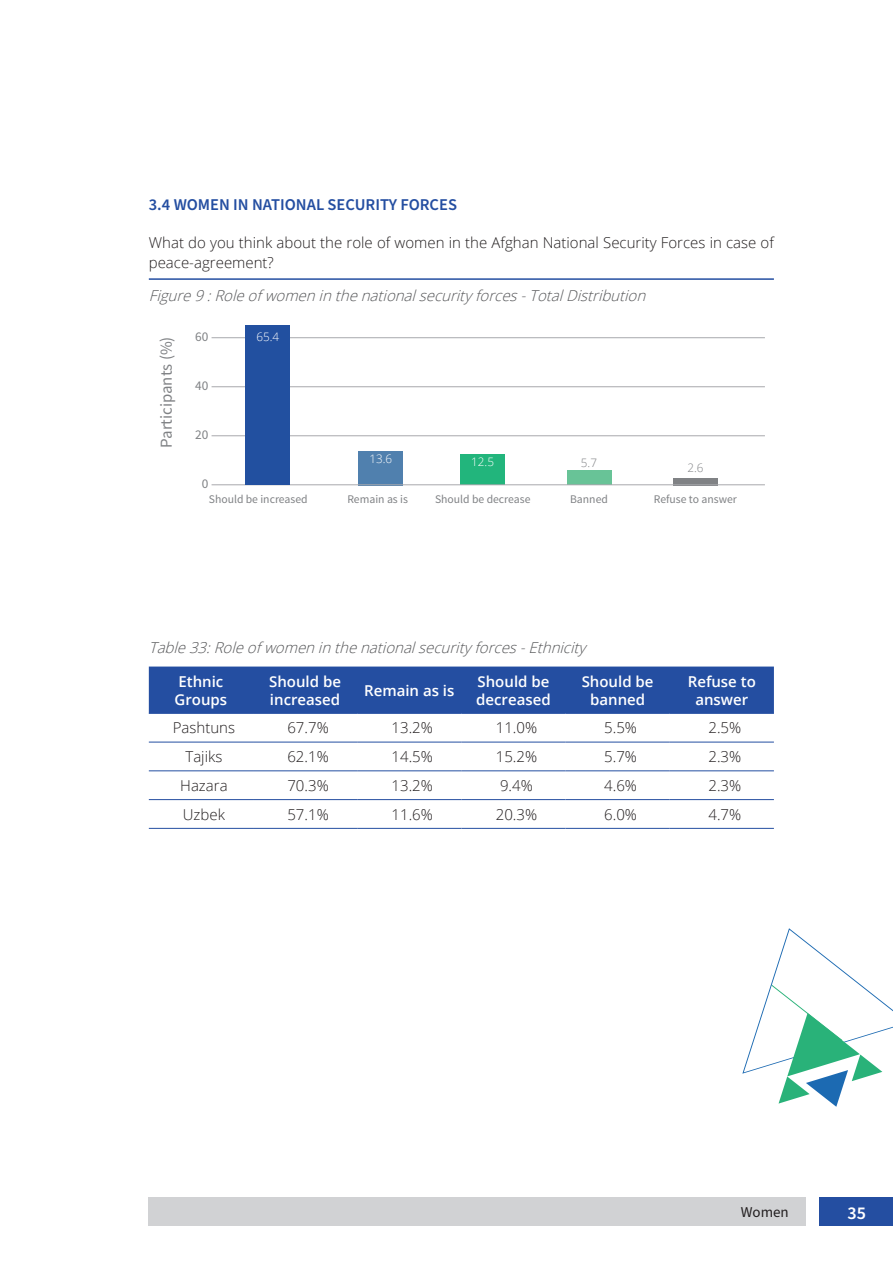
<style>
.page{position:relative;width:893px;height:1263px;background:#fff}
.page>*{position:absolute;margin:0;border:0;box-sizing:border-box;transform-origin:0 0}
.t1{font:600 18px "Source Sans Pro";color:#fff}
.t2{font:16.65px "Source Sans Pro";color:#808285}
.t3{font:600 16.5px "Source Sans Pro";color:#244ea1}
.t4{font:300 15px/19.8px "Open Sans";color:#231f20}
.t5{font:italic 300 15px "Open Sans";color:#57585a}
.t6{font:600 15px/18px "Open Sans";color:#fff}
.t7{font:15px "Source Sans Pro";color:#231f20}
.t8{font:13.35px "Source Sans Pro";color:#808285}
.t9{font:11.7px "Source Sans Pro";color:#808285}
.t10{font:300 11.7px "Open Sans";color:#fff}
.t11{font:300 11.7px "Open Sans";color:#808285}
</style>
<div class="page">
<div style="left:819px;top:1197px;width:74px;height:29px;background:#244ea1"></div>
<div style="left:149px;top:1197px;width:657px;height:29px;background:#d1d2d4"></div>
<div style="left:149px;top:666px;width:625px;height:47px;background:#244ea1"></div>
<hr style="left:149px;top:742px;width:104px;height:1px;background:#244ea1">
<hr style="left:253px;top:742px;width:104px;height:1px;background:#244ea1">
<hr style="left:357px;top:742px;width:104px;height:1px;background:#244ea1">
<hr style="left:461px;top:742px;width:105px;height:1px;background:#244ea1">
<hr style="left:566px;top:742px;width:104px;height:1px;background:#244ea1">
<hr style="left:670px;top:742px;width:104px;height:1px;background:#244ea1">
<hr style="left:149px;top:770px;width:104px;height:1px;background:#244ea1">
<hr style="left:253px;top:770px;width:104px;height:1px;background:#244ea1">
<hr style="left:357px;top:770px;width:104px;height:1px;background:#244ea1">
<hr style="left:461px;top:770px;width:105px;height:1px;background:#244ea1">
<hr style="left:566px;top:770px;width:104px;height:1px;background:#244ea1">
<hr style="left:670px;top:770px;width:104px;height:1px;background:#244ea1">
<hr style="left:149px;top:799px;width:104px;height:1px;background:#244ea1">
<hr style="left:253px;top:799px;width:104px;height:1px;background:#244ea1">
<hr style="left:357px;top:799px;width:104px;height:1px;background:#244ea1">
<hr style="left:461px;top:799px;width:105px;height:1px;background:#244ea1">
<hr style="left:566px;top:799px;width:104px;height:1px;background:#244ea1">
<hr style="left:670px;top:799px;width:104px;height:1px;background:#244ea1">
<hr style="left:149px;top:828px;width:104px;height:1px;background:#244ea1">
<hr style="left:253px;top:828px;width:104px;height:1px;background:#244ea1">
<hr style="left:357px;top:828px;width:104px;height:1px;background:#244ea1">
<hr style="left:461px;top:828px;width:105px;height:1px;background:#244ea1">
<hr style="left:566px;top:828px;width:104px;height:1px;background:#244ea1">
<hr style="left:670px;top:828px;width:104px;height:1px;background:#244ea1">
<hr style="left:149px;top:713px;width:104px;height:1px;background:#244ea1">
<hr style="left:253px;top:713px;width:104px;height:1px;background:#244ea1">
<hr style="left:357px;top:713px;width:104px;height:1px;background:#244ea1">
<hr style="left:461px;top:713px;width:105px;height:1px;background:#244ea1">
<hr style="left:566px;top:713px;width:104px;height:1px;background:#244ea1">
<hr style="left:670px;top:713px;width:104px;height:1px;background:#244ea1">
<div style="left:673px;top:478px;width:45px;height:7px;background:#808285"></div>
<div style="left:359px;top:451px;width:44px;height:34px;background:#5080ae"></div>
<div style="left:460px;top:454px;width:45px;height:31px;background:#22b57c"></div>
<div style="left:567px;top:471px;width:44px;height:14px;background:#68c397"></div>
<hr style="left:212px;top:484px;width:553px;height:1px;background:#a8a9ad">
<hr style="left:212px;top:435px;width:553px;height:1px;background:#a8a9ad">
<hr style="left:212px;top:386px;width:553px;height:1px;background:#a8a9ad">
<hr style="left:212px;top:337px;width:553px;height:1px;background:#a8a9ad">
<div style="left:246px;top:326px;width:44px;height:159px;background:#2250a0"></div>
<hr style="left:149px;top:278px;width:625px;height:2px;background:#244ea1">
<svg style="left:742px;top:928px;width:151px;height:179px"></svg>
<p class="t3" style="left:149px;top:194px;width:310px">3.4 WOMEN IN NATIONAL SECURITY FORCES</p>
<p class="t4" style="left:149px;top:232px;width:627px">What do you think about the role of women in the Afghan National Security Forces in case of peace-agreement?</p>
<p class="t5" style="left:149px;top:285px;width:503px">Figure9:Roleofwomeninthenationalsecurity forces-TotalDistribution</p>
<p class="t2" style="left:156px;top:448px;width:113px;rotate:-90deg">Participants (%)</p>
<p class="t8" style="left:195px;top:328px;width:15px">60</p>
<p class="t10" style="left:256px;top:329px;width:24px">65.4</p>
<p class="t8" style="left:195px;top:377px;width:15px">40</p>
<p class="t8" style="left:195px;top:426px;width:15px">20</p>
<p class="t8" style="left:202px;top:475px;width:8px">0</p>
<p class="t10" style="left:369px;top:451px;width:24px">13.6</p>
<p class="t10" style="left:471px;top:453px;width:24px">12.5</p>
<p class="t11" style="left:581px;top:454px;width:18px">5.7</p>
<p class="t11" style="left:687px;top:460px;width:18px">2.6</p>
<p class="t9" style="left:209px;top:492px;width:100px">Should be increased</p>
<p class="t9" style="left:347px;top:492px;width:62px">Remain as is</p>
<p class="t9" style="left:435px;top:492px;width:97px">Should be decrease</p>
<p class="t9" style="left:570px;top:492px;width:39px">Banned</p>
<p class="t9" style="left:654px;top:492px;width:84px">Refuse to answer</p>
<p class="t5" style="left:149px;top:637px;width:438px">Table33:Roleofwomeninthenationalsecurity forces-Ethnicity</p>
<p class="t6" style="left:175px;top:672px;width:54px">Ethnic<br>Groups</p>
<p class="t6" style="left:269px;top:672px;width:73px">Should be increased</p>
<p class="t6" style="left:364px;top:681px;width:92px">Remain as is</p>
<p class="t6" style="left:476px;top:672px;width:76px">Should be decreased</p>
<p class="t6" style="left:582px;top:672px;width:73px;text-align:center">Should be banned</p>
<p class="t6" style="left:688px;top:672px;width:70px;text-align:center">Refuse to answer</p>
<p class="t4" style="left:173px;top:718px;width:64px">Pashtuns</p>
<p class="t4" style="left:287px;top:718px;width:43px">67.7%</p>
<p class="t4" style="left:392px;top:718px;width:43px">13.2%</p>
<p class="t4" style="left:496px;top:718px;width:43px">11.0%</p>
<p class="t4" style="left:604px;top:718px;width:34px">5.5%</p>
<p class="t4" style="left:708px;top:718px;width:34px">2.5%</p>
<p class="t4" style="left:185px;top:746px;width:38px">Tajiks</p>
<p class="t4" style="left:287px;top:746px;width:43px">62.1%</p>
<p class="t4" style="left:392px;top:746px;width:43px">14.5%</p>
<p class="t4" style="left:496px;top:746px;width:43px">15.2%</p>
<p class="t4" style="left:604px;top:746px;width:34px">5.7%</p>
<p class="t4" style="left:708px;top:746px;width:34px">2.3%</p>
<p class="t4" style="left:180px;top:775px;width:49px">Hazara</p>
<p class="t4" style="left:287px;top:775px;width:43px">70.3%</p>
<p class="t4" style="left:392px;top:775px;width:43px">13.2%</p>
<p class="t4" style="left:500px;top:775px;width:34px">9.4%</p>
<p class="t4" style="left:604px;top:775px;width:34px">4.6%</p>
<p class="t4" style="left:708px;top:775px;width:34px">2.3%</p>
<p class="t4" style="left:183px;top:804px;width:44px">Uzbek</p>
<p class="t4" style="left:287px;top:804px;width:43px">57.1%</p>
<p class="t4" style="left:392px;top:804px;width:43px">11.6%</p>
<p class="t4" style="left:496px;top:804px;width:43px">20.3%</p>
<p class="t4" style="left:604px;top:804px;width:34px">6.0%</p>
<p class="t4" style="left:708px;top:804px;width:34px">4.7%</p>
<p class="t7" style="left:741px;top:1202px;width:50px">Women</p>
<p class="t1" style="left:847px;top:1200px;width:20px">35</p>
</div>
